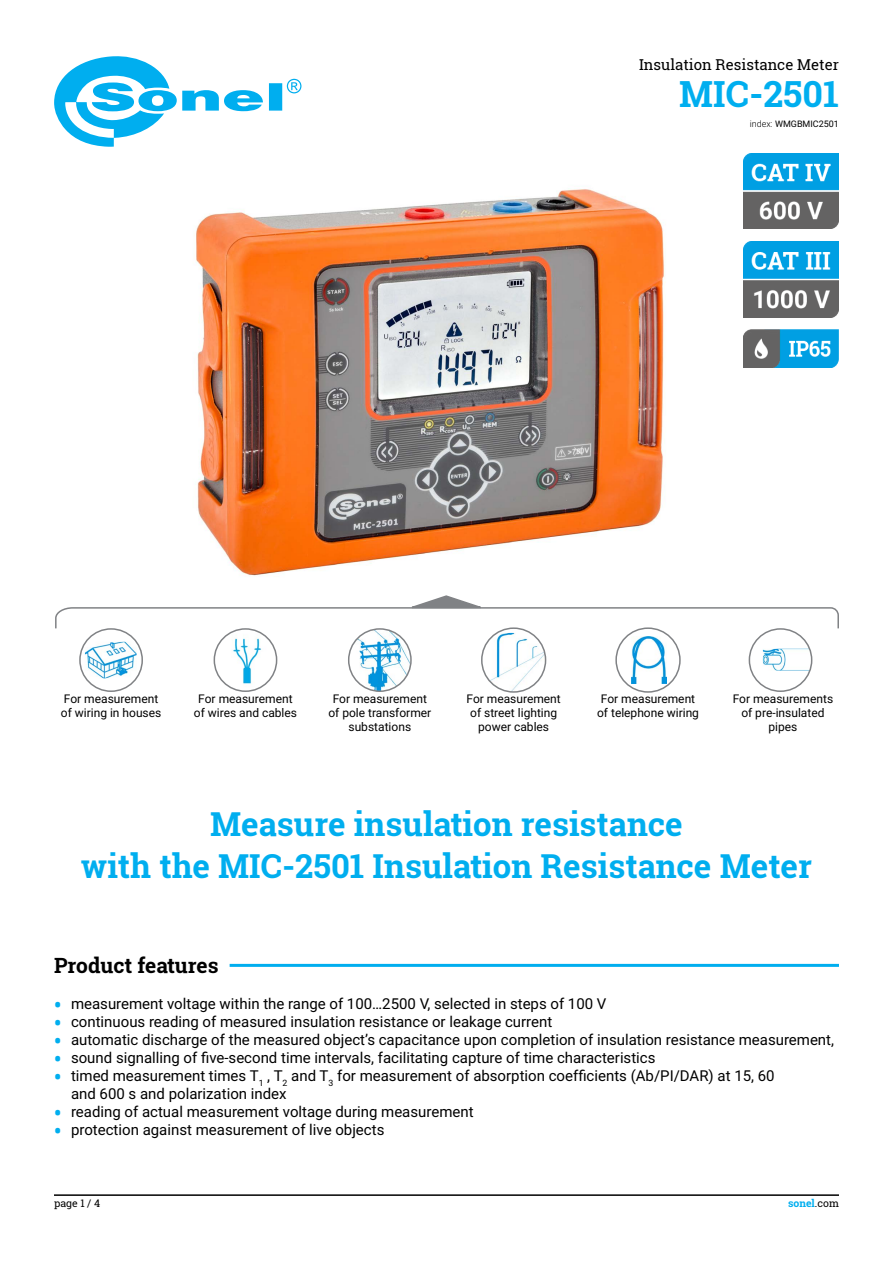
<style>
.page{position:relative;width:893px;height:1263px;background:#fff}
.page>*{position:absolute;margin:0;border:0;box-sizing:border-box;transform-origin:0 0}
.t1{font:700 36px "Roboto Slab";color:#00aeef}
.t2{font:700 33px/42px "Roboto Slab";color:#00aeef;text-align:center}
.t3{font:700 21px "Roboto Slab";color:#000}
.t4{font:15px/18px "Roboto";color:#000}
.t5{font:15px "Roboto Slab";color:#000}
.t6{font:12px/14.4px "Roboto";color:#000;text-align:center}
.t7{font:700 10.5px "Roboto Slab";color:#00aeef}
.t8{font:10.5px "Roboto Slab";color:#000}
.t9{font:9px "Roboto";color:#000}
.s1{font-weight:300}
.s2{font-family:"Roboto Slab";font-weight:700;font-size:21px;color:#00aeef}
.s3{font-weight:400;color:#000}
</style>
<div class="page">
<hr style="left:54px;top:1194px;width:785px;height:2px;background:#000">
<img style="left:196px;top:188px;width:469px;height:388px">
<img style="left:743px;top:153px;width:96px;height:76px">
<img style="left:743px;top:330px;width:96px;height:37px">
<img style="left:743px;top:241px;width:96px;height:76px">
<img style="left:85px;top:642px;width:52px;height:36px">
<div style="left:79px;top:628px;width:64px;height:64px;border:2px solid #808285;border-radius:50%"></div>
<img style="left:214px;top:629px;width:63px;height:62px;border-radius:30px">
<div style="left:214px;top:628px;width:63px;height:64px;border:2px solid #808285;border-radius:50%"></div>
<img style="left:482px;top:633px;width:63px;height:59px">
<div style="left:481px;top:627px;width:65px;height:66px;border:2px solid #808285;border-radius:50%"></div>
<img style="left:349px;top:630px;width:61px;height:61px">
<div style="left:348px;top:628px;width:64px;height:64px;border:2px solid #808285;border-radius:50%"></div>
<img style="left:763px;top:649px;width:48px;height:21px">
<div style="left:749px;top:628px;width:63px;height:64px;border:2px solid #808285;border-radius:50%"></div>
<img style="left:631px;top:637px;width:35px;height:46px">
<div style="left:615px;top:627px;width:66px;height:66px;border:2px solid #808285;border-radius:50%"></div>
<svg style="left:55px;top:595px;width:784px;height:35px"></svg>
<svg style="left:54px;top:56px;width:247px;height:91px"></svg>
<hr style="left:230px;top:964px;width:609px;height:3px;background:#00aeef">
<p class="t5" style="left:639px;top:54px;width:201px">Insulation Resistance Meter</p>
<h1 class="t1" style="left:679px;top:69px;width:161px">MIC-2501</h1>
<p class="t9" style="left:750px;top:117px;width:91px"><span class="s1">index:</span> WMGBMIC2501</p>
<p class="t6" style="left:61px;top:691px;width:102px;text-align:left">For measurement of wiring in houses</p>
<p class="t6" style="left:194px;top:691px;width:105px">For measurement of wires and cables</p>
<p class="t6" style="left:328px;top:691px;width:104px">For measurement of pole transformer substations</p>
<p class="t6" style="left:466px;top:691px;width:96px">For measurement of street lighting power cables</p>
<p class="t6" style="left:733px;top:691px;width:102px">For measurements of pre-insulated pipes</p>
<p class="t6" style="left:597px;top:691px;width:103px">For measurement of telephone wiring</p>
<h2 class="t2" style="left:81px;top:802px;width:733px">Measure insulation resistance<br>with the MIC-2501 Insulation Resistance Meter</h2>
<h3 class="t3" style="left:54px;top:951px;width:166px">Product features</h3>
<p class="t4" style="left:54px;top:994px;width:554px"><span class="s2">•</span> measurement voltage within the range of 100…2500 V, selected in steps of 100 V</p>
<p class="t4" style="left:54px;top:1012px;width:500px"><span class="s2">•</span> continuous reading of measured insulation resistance or leakage current</p>
<p class="t4" style="left:54px;top:1030px;width:782px"><span class="s2">•</span> automatic discharge of the measured object’s capacitance upon completion of insulation resistance measurement,</p>
<p class="t4" style="left:54px;top:1048px;width:603px"><span class="s2">•</span> sound signalling of five-second time intervals, facilitating capture of time characteristics</p>
<p class="t4" style="left:71px;top:1066px;width:705px;text-indent:-17px"><span class="s2">•</span> timed measurement times T<sub>1</sub> , T<sub>2</sub> and T<sub>3</sub> for measurement of absorption coefficients (Ab/PI/DAR) at 15, 60 and 600 s and polarization index</p>
<p class="t4" style="left:54px;top:1102px;width:421px"><span class="s2">•</span> reading of actual measurement voltage during measurement</p>
<p class="t4" style="left:54px;top:1120px;width:332px"><span class="s2">•</span> protection against measurement of live objects</p>
<p class="t8" style="left:54px;top:1196px;width:48px">page 1 / 4</p>
<p class="t7" style="left:788px;top:1196px;width:52px">sonel<span class="s3">.com</span></p>
</div>
